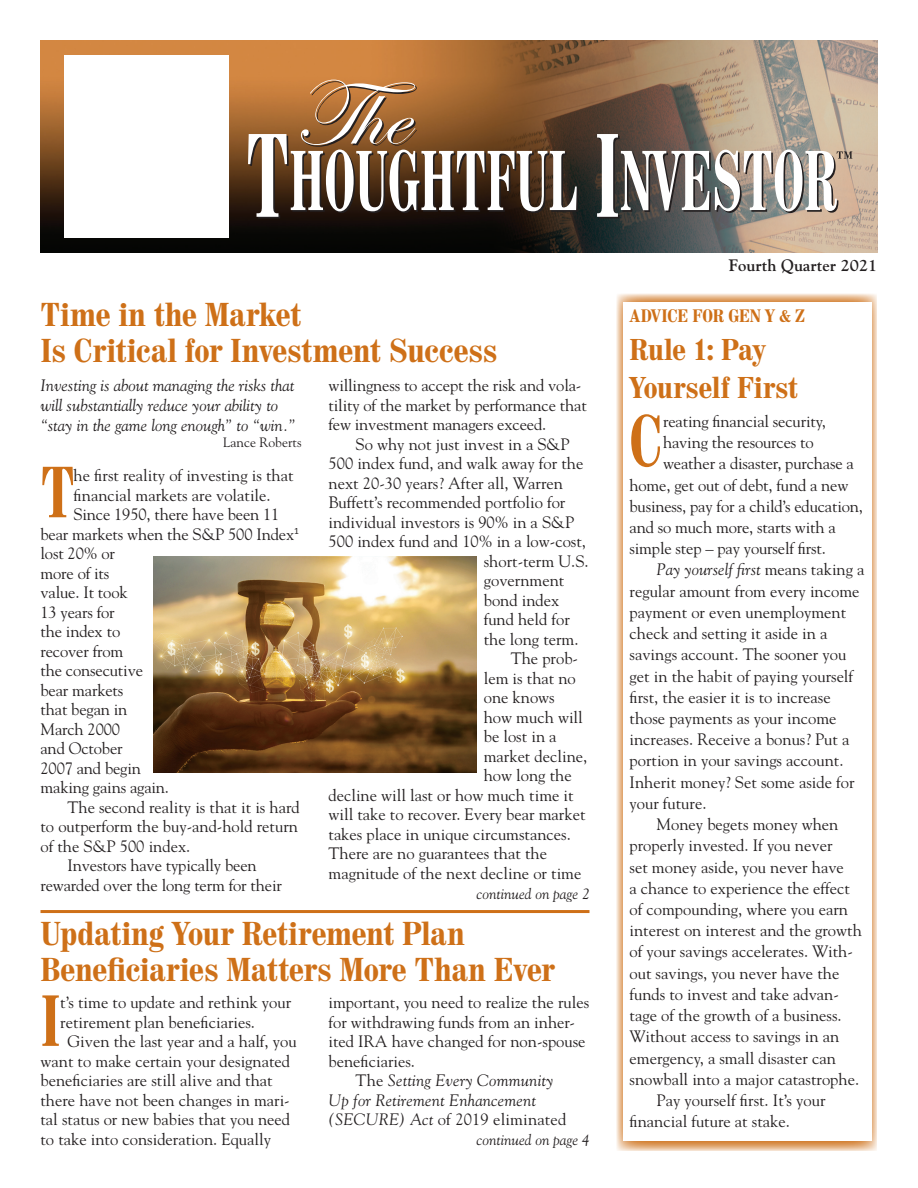
<style>
.page{position:relative;width:918px;height:1188px;background:#fff}
.page>*{position:absolute;margin:0;border:0;box-sizing:border-box;transform-origin:0 0}
.t1{font:700 condensed 72.15px "Century 725 BT";color:#ce7018;scale:.8 1}
.t2{font:700 condensed 72px "Century 725 BT";color:#ce7018;scale:.8 1}
.t3{font:700 condensed 33px/36px "Century 725 BT";letter-spacing:-.01em;color:#ce7018}
.t4{font:700 condensed 30px/37.8px "Century 725 BT";letter-spacing:-.005em;color:#ce7018}
.t5{font:700 condensed 18px "Century 725 BT";letter-spacing:-.015em;color:#ce7018}
.t6{font:16.5px/19.5px "Goudy";color:#231f20}
.t7{font:italic 16.5px/19.8px "Goudy";color:#231f20}
.t8{font:700 16.5px "Goudy";color:#231f20}
.t9{font:italic 15px "Goudy";color:#231f20}
.t10{font:13.5px "Goudy";color:#231f20}
.s1{font-style:normal}
.s2{font-style:italic}
</style>
<div class="page">
<svg style="left:616px;top:294px;width:261px;height:857px;background:#ebc6a4"></svg>
<div style="left:623px;top:302px;width:248px;height:838px;background:#fff"></div>
<hr style="left:40px;top:910px;width:550px;height:3px;background:#ce7018">
<img style="left:153px;top:557px;width:324px;height:216px">
<img style="left:40px;top:40px;width:838px;height:213px">
<svg style="left:248px;top:134px;width:589px;height:83px"></svg>
<svg style="left:301px;top:80px;width:116px;height:67px;background:#ad7e54"></svg>
<svg style="left:837px;top:151px;width:15px;height:8px"></svg>
<div style="left:64px;top:56px;width:165px;height:182px;background:#fff"></div>
<h3 class="t3" style="left:40px;top:296px;width:459px">Time in the Market<br>Is Critical for Investment Success</h3>
<p class="t7" style="left:40px;top:375px;width:257px">Investing is about managing the risks that will substantially reduce your ability to “stay in the game long enough” to “win.”</p>
<p class="t10" style="left:223px;top:434px;width:80px">Lance Roberts</p>
<h2 class="t2" style="left:40px;top:449px;width:44px">T</h2>
<p class="t6" style="left:74px;top:465px;width:221px">he first reality of investing is that</p>
<p class="t6" style="left:329px;top:375px;width:260px">willingness to accept the risk and vola&shy;tility of the market by performance that few investment managers exceed.</p>
<p class="t6" style="left:356px;top:434px;width:216px">So why not just invest in a S&amp;P</p>
<p class="t6" style="left:329px;top:453px;width:256px">500 index fund, and walk away for the</p>
<p class="t6" style="left:329px;top:473px;width:236px">next 20-30 years? After all, Warren</p>
<p class="t6" style="left:329px;top:492px;width:238px">Buffett’s recommended portfolio for</p>
<p class="t6" style="left:329px;top:512px;width:247px">individual investors is 90% in a S&amp;P</p>
<p class="t6" style="left:329px;top:531px;width:259px">500 index fund and 10% in a low-cost,</p>
<p class="t6" style="left:484px;top:551px;width:106px">short-term U.S.</p>
<p class="t6" style="left:484px;top:570px;width:82px">government</p>
<p class="t6" style="left:484px;top:590px;width:77px">bond index</p>
<p class="t6" style="left:484px;top:609px;width:88px">fund held for</p>
<p class="t6" style="left:484px;top:629px;width:96px">the long term.</p>
<p class="t6" style="left:511px;top:648px;width:69px">The prob-</p>
<p class="t6" style="left:484px;top:668px;width:94px">lem is that no</p>
<p class="t6" style="left:484px;top:687px;width:73px">one knows</p>
<p class="t6" style="left:484px;top:707px;width:101px">how much will</p>
<p class="t6" style="left:484px;top:726px;width:74px">be lost in a</p>
<p class="t6" style="left:484px;top:746px;width:105px">market decline,</p>
<p class="t6" style="left:484px;top:765px;width:90px">how long the</p>
<p class="t6" style="left:329px;top:785px;width:247px">decline will last or how much time it</p>
<p class="t6" style="left:329px;top:804px;width:259px">will take to recover. Every bear market</p>
<p class="t6" style="left:329px;top:824px;width:244px">takes place in unique circumstances.</p>
<p class="t6" style="left:329px;top:843px;width:220px">There are no guarantees that the</p>
<p class="t6" style="left:329px;top:863px;width:254px">magnitude of the next decline or time</p>
<p class="t9" style="left:477px;top:885px;width:114px">continued on page 2</p>
<h3 class="t3" style="left:40px;top:915px;width:516px">Updating Your Retirement Plan<br>Beneficiaries Matters More Than Ever</h3>
<h2 class="t2" style="left:40px;top:977px;width:26px">I</h2>
<p class="t6" style="left:60px;top:992px;width:232px">t’s time to update and rethink your</p>
<p class="t6" style="left:74px;top:485px;width:199px">financial markets are volatile.</p>
<p class="t6" style="left:74px;top:504px;width:208px">Since 1950, there have been 11</p>
<p class="t6" style="left:41px;top:524px;width:260px">bear markets when the S&amp;P 500 Index<sup>1</sup></p>
<p class="t6" style="left:41px;top:543px;width:76px">lost 20% or</p>
<p class="t6" style="left:41px;top:563px;width:70px">more of its</p>
<p class="t6" style="left:41px;top:582px;width:89px">value. It took</p>
<p class="t6" style="left:41px;top:602px;width:76px">13 years for</p>
<p class="t6" style="left:41px;top:621px;width:81px">the index to</p>
<p class="t6" style="left:41px;top:641px;width:84px">recover from</p>
<p class="t6" style="left:41px;top:660px;width:104px">the consecutive</p>
<p class="t6" style="left:41px;top:680px;width:84px">bear markets</p>
<p class="t6" style="left:41px;top:699px;width:88px">that began in</p>
<p class="t6" style="left:41px;top:719px;width:81px">March 2000</p>
<p class="t6" style="left:41px;top:738px;width:84px">and October</p>
<p class="t6" style="left:41px;top:758px;width:102px">2007 and begin</p>
<p class="t6" style="left:41px;top:777px;width:130px">making gains again.</p>
<p class="t6" style="left:67px;top:797px;width:234px">The second reality is that it is hard</p>
<p class="t6" style="left:41px;top:816px;width:259px">to outperform the buy-and-hold return</p>
<p class="t6" style="left:41px;top:836px;width:151px">of the S&amp;P 500 index.</p>
<p class="t6" style="left:67px;top:855px;width:191px">Investors have typically been</p>
<p class="t6" style="left:41px;top:875px;width:243px">rewarded over the long term for their</p>
<p class="t6" style="left:329px;top:992px;width:262px">important, you need to realize the rules</p>
<p class="t6" style="left:329px;top:1012px;width:248px">for withdrawing funds from an inher-</p>
<p class="t6" style="left:329px;top:1031px;width:259px">ited IRA have changed for non-spouse</p>
<p class="t6" style="left:329px;top:1051px;width:88px">beneficiaries.</p>
<p class="t7" style="left:356px;top:1070px;width:200px"><span class="s1">The</span> Setting Every Community</p>
<p class="t7" style="left:329px;top:1090px;width:209px">Up for Retirement Enhancement</p>
<p class="t6" style="left:329px;top:1109px;width:239px"><span class="s2">(SECURE) Act</span> of 2019 eliminated</p>
<p class="t9" style="left:477px;top:1131px;width:114px">continued on page 4</p>
<p class="t6" style="left:60px;top:1012px;width:196px">retirement plan beneficiaries.</p>
<p class="t6" style="left:67px;top:1031px;width:231px">Given the last year and a half, you</p>
<p class="t6" style="left:41px;top:1051px;width:251px">want to make certain your designated</p>
<p class="t6" style="left:41px;top:1070px;width:234px">beneficiaries are still alive and that</p>
<p class="t6" style="left:41px;top:1090px;width:251px">there have not been changes in mari-</p>
<p class="t6" style="left:41px;top:1109px;width:251px">tal status or new babies that you need</p>
<p class="t6" style="left:41px;top:1129px;width:232px">to take into consideration. Equally</p>
<p class="t8" style="left:729px;top:255px;width:150px">Fourth Quarter 2021</p>
<p class="t5" style="left:630px;top:305px;width:177px">ADVICE FOR GEN Y &amp; Z</p>
<h3 class="t4" style="left:630px;top:330px;width:170px">Rule 1: Pay<br>Yourself First</h3>
<h1 class="t1" style="left:630px;top:397px;width:44px">C</h1>
<p class="t6" style="left:663px;top:411px;width:164px">reating financial security,</p>
<p class="t6" style="left:663px;top:432px;width:152px">having the resources to</p>
<p class="t6" style="left:663px;top:453px;width:192px">weather a disaster, purchase a</p>
<p class="t6" style="left:630px;top:475px;width:220px">home, get out of debt, fund a new</p>
<p class="t6" style="left:630px;top:496px;width:235px">business, pay for a child’s education,</p>
<p class="t6" style="left:630px;top:517px;width:208px">and so much more, starts with a</p>
<p class="t6" style="left:630px;top:538px;width:198px">simple step – pay yourself first.</p>
<p class="t7" style="left:657px;top:560px;width:209px">Pay yourself first <span class="s1">means taking a</span></p>
<p class="t6" style="left:630px;top:581px;width:232px">regular amount from every income</p>
<p class="t6" style="left:630px;top:602px;width:218px">payment or even unemployment</p>
<p class="t6" style="left:630px;top:623px;width:199px">check and setting it aside in a</p>
<p class="t6" style="left:630px;top:644px;width:218px">savings account. The sooner you</p>
<p class="t6" style="left:630px;top:666px;width:225px">get in the habit of paying yourself</p>
<p class="t6" style="left:630px;top:687px;width:203px">first, the easier it is to increase</p>
<p class="t6" style="left:630px;top:708px;width:209px">those payments as your income</p>
<p class="t6" style="left:630px;top:729px;width:221px">increases. Receive a bonus? Put a</p>
<p class="t6" style="left:630px;top:750px;width:216px">portion in your savings account.</p>
<p class="t6" style="left:630px;top:772px;width:226px">Inherit money? Set some aside for</p>
<p class="t6" style="left:630px;top:793px;width:78px">your future.</p>
<p class="t6" style="left:657px;top:814px;width:183px">Money begets money when</p>
<p class="t6" style="left:630px;top:835px;width:204px">properly invested. If you never</p>
<p class="t6" style="left:630px;top:857px;width:216px">set money aside, you never have</p>
<p class="t6" style="left:630px;top:878px;width:222px">a chance to experience the effect</p>
<p class="t6" style="left:630px;top:899px;width:220px">of compounding, where you earn</p>
<p class="t6" style="left:630px;top:920px;width:234px">interest on interest and the growth</p>
<p class="t6" style="left:630px;top:941px;width:225px">of your savings accelerates. With-</p>
<p class="t6" style="left:630px;top:963px;width:211px">out savings, you never have the</p>
<p class="t6" style="left:630px;top:984px;width:211px">funds to invest and take advan-</p>
<p class="t6" style="left:630px;top:1005px;width:214px">tage of the growth of a business.</p>
<p class="t6" style="left:630px;top:1026px;width:211px">Without access to savings in an</p>
<p class="t6" style="left:630px;top:1048px;width:208px">emergency, a small disaster can</p>
<p class="t6" style="left:630px;top:1069px;width:231px">snowball into a major catastrophe.</p>
<p class="t6" style="left:657px;top:1090px;width:171px">Pay yourself first. It’s your</p>
<p class="t6" style="left:630px;top:1111px;width:162px">financial future at stake.</p>
</div>
